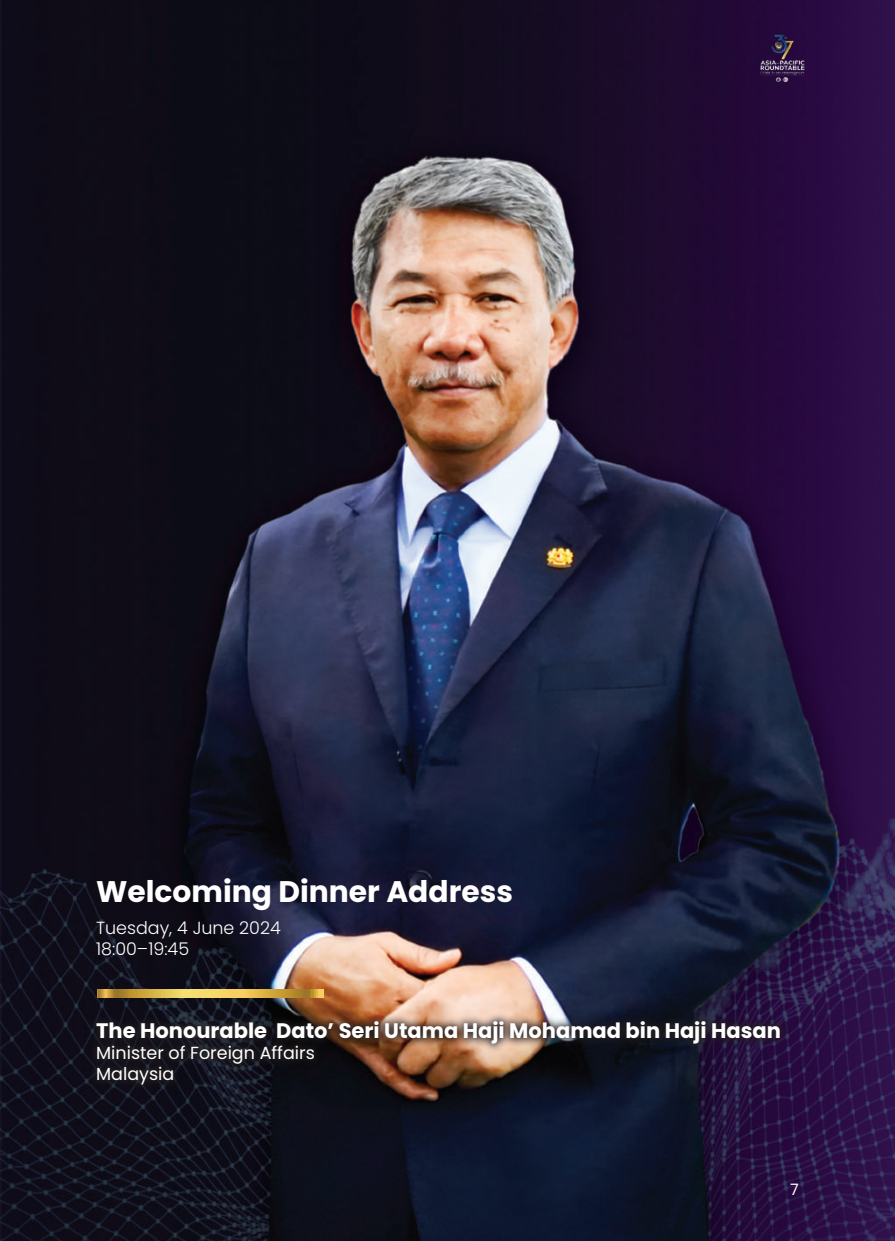
<style>
.page{position:relative;width:895px;height:1241px;background:#fff}
.page>*{position:absolute;margin:0;border:0;box-sizing:border-box;transform-origin:0 0}
.t1{font:700 29.75px "Poppins";color:#fff}
.t2{font:700 21px "Poppins";color:#fff}
.t3{font:17.5px/21px "Poppins";color:#fff}
.t4{font:300 17.5px/21px "Poppins";color:#fff}
.t5{font:15.75px "Poppins";color:#fff}
</style>
<div class="page">
<img style="left:0;top:0;width:894px;height:1240px">
<svg style="left:97px;top:989px;width:226px;height:7px;background:#d8b24b"></svg>
<div style="left:87px;top:1012px;width:702px;height:81px;background:#231f20;opacity:.86"></div>
<img style="left:754px;top:34px;width:53px;height:49px">
<h1 class="t1" style="left:96px;top:874px;width:418px">Welcoming Dinner Address</h1>
<p class="t4" style="left:96px;top:917px;width:186px">Tuesday, 4 June 2024<br>18:00–19:45</p>
<p class="t2" style="left:96px;top:1018px;width:686px">The Honourable Dato’ Seri Utama Haji Mohamad bin Haji Hasan</p>
<p class="t3" style="left:96px;top:1042px;width:220px">Minister of Foreign Affairs<br>Malaysia</p>
<p class="t5" style="left:790px;top:1179px;width:10px">7</p>
</div>
